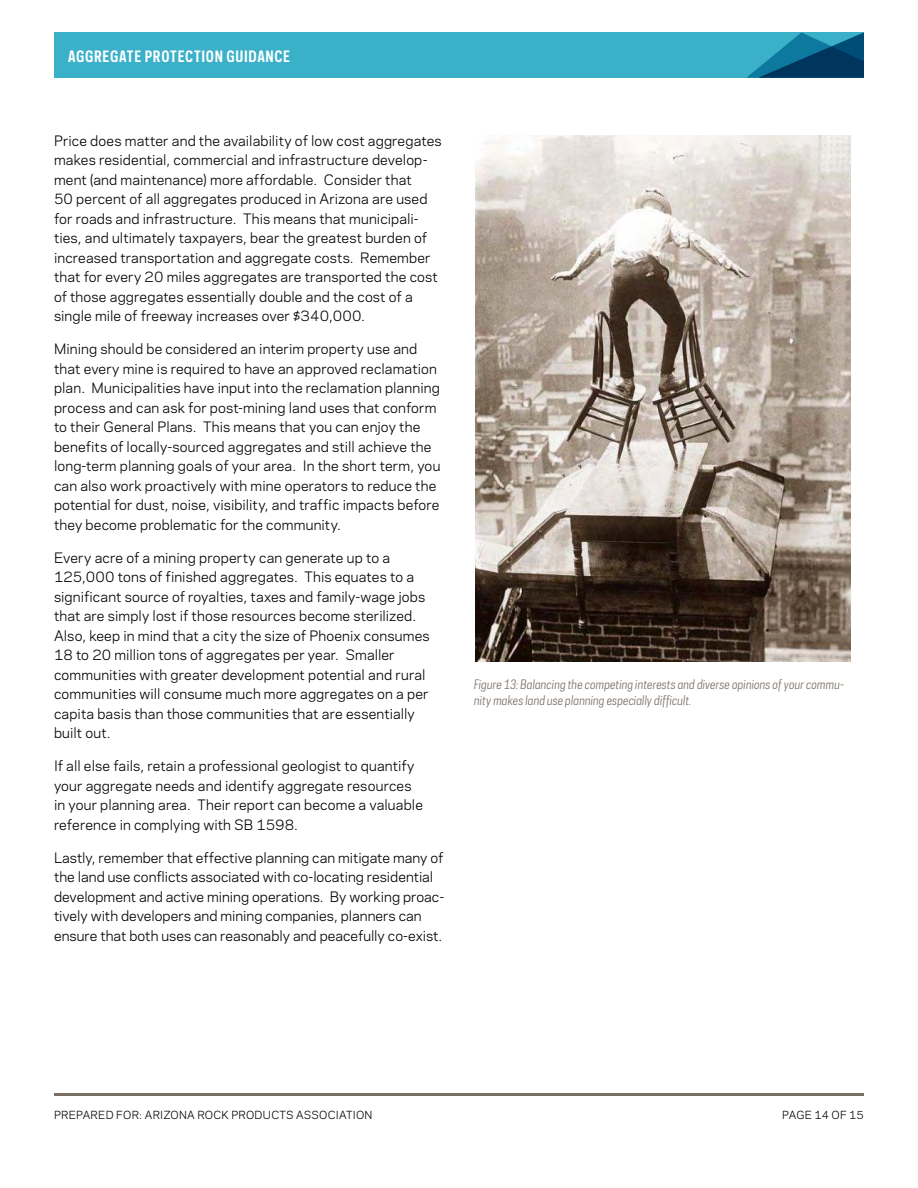
<style>
.page{position:relative;width:918px;height:1188px;background:#fff}
.page>*{position:absolute;margin:0;border:0;box-sizing:border-box;transform-origin:0 0}
.t1{font:700 14.7px "Polaris Condensed";letter-spacing:.05em;color:#fff}
.t2{font:13.5px/19.5px "Galaxie Polaris";letter-spacing:.01em;color:#000}
.t3{font:italic 12px/16.5px "Polaris Condensed";letter-spacing:.02em;color:#786e63}
.t4{font:10.5px "Galaxie Polaris";letter-spacing:.025em;color:#000}
.t5{font:10.5px "Galaxie Polaris";color:#000}
</style>
<div class="page">
<div style="left:54px;top:32px;width:810px;height:46px;background:#3bb0c9"></div>
<hr style="left:54px;top:1094px;width:810px;height:2px;background:#786e63">
<svg style="left:746px;top:32px;width:118px;height:46px"></svg>
<img style="left:475px;top:135px;width:375px;height:527px">
<p class="t1" style="left:68px;top:47px;width:224px">AGGREGATE PROTECTION GUIDANCE</p>
<p class="t2" style="left:54px;top:130px;width:389px">Price does matter and the availability of low cost aggregates makes residential, commercial and infrastructure develop&shy;ment (and maintenance) more affordable. Consider that<br>50 percent of all aggregates produced in Arizona are used for roads and infrastructure. This means that municipali&shy;ties, and ultimately taxpayers, bear the greatest burden of increased transportation and aggregate costs. Remember that for every 20 miles aggregates are transported the cost of those aggregates essentially double and the cost of a single mile of freeway increases over $340,000.</p>
<p class="t2" style="left:54px;top:339px;width:388px">Mining should be considered an interim property use and that every mine is required to have an approved reclamation plan. Municipalities have input into the reclamation planning process and can ask for post-mining land uses that conform to their General Plans. This means that you can enjoy the benefits of locally-sourced aggregates and still achieve the long-term planning goals of your area. In the short term, you can also work proactively with mine operators to reduce the potential for dust, noise, visibility, and traffic impacts before they become problematic for the community.</p>
<p class="t2" style="left:54px;top:547px;width:377px">Every acre of a mining property can generate up to a 125,000 tons of finished aggregates. This equates to a significant source of royalties, taxes and family-wage jobs that are simply lost if those resources become sterilized.<br>Also, keep in mind that a city the size of Phoenix consumes 18 to 20 million tons of aggregates per year. Smaller communities with greater development potential and rural communities will consume much more aggregates on a per capita basis than those communities that are essentially built out.</p>
<p class="t2" style="left:54px;top:755px;width:371px">If all else fails, retain a professional geologist to quantify your aggregate needs and identify aggregate resources in your planning area. Their report can become a valuable reference in complying with SB 1598.</p>
<p class="t2" style="left:54px;top:847px;width:392px">Lastly, remember that effective planning can mitigate many of the land use conflicts associated with co-locating residential development and active mining operations. By working proac&shy;tively with developers and mining companies, planners can ensure that both uses can reasonably and peacefully co-exist.</p>
<p class="t3" style="left:474px;top:676px;width:372px">Figure 13: Balancing the competing interests and diverse opinions of your commu&shy;nity makes land use planning especially difficult.</p>
<p class="t4" style="left:54px;top:1107px;width:320px">PREPARED FOR: ARIZONA ROCK PRODUCTS ASSOCIATION</p>
<p class="t5" style="left:782px;top:1107px;width:83px">PAGE 14 OF 15</p>
</div>
